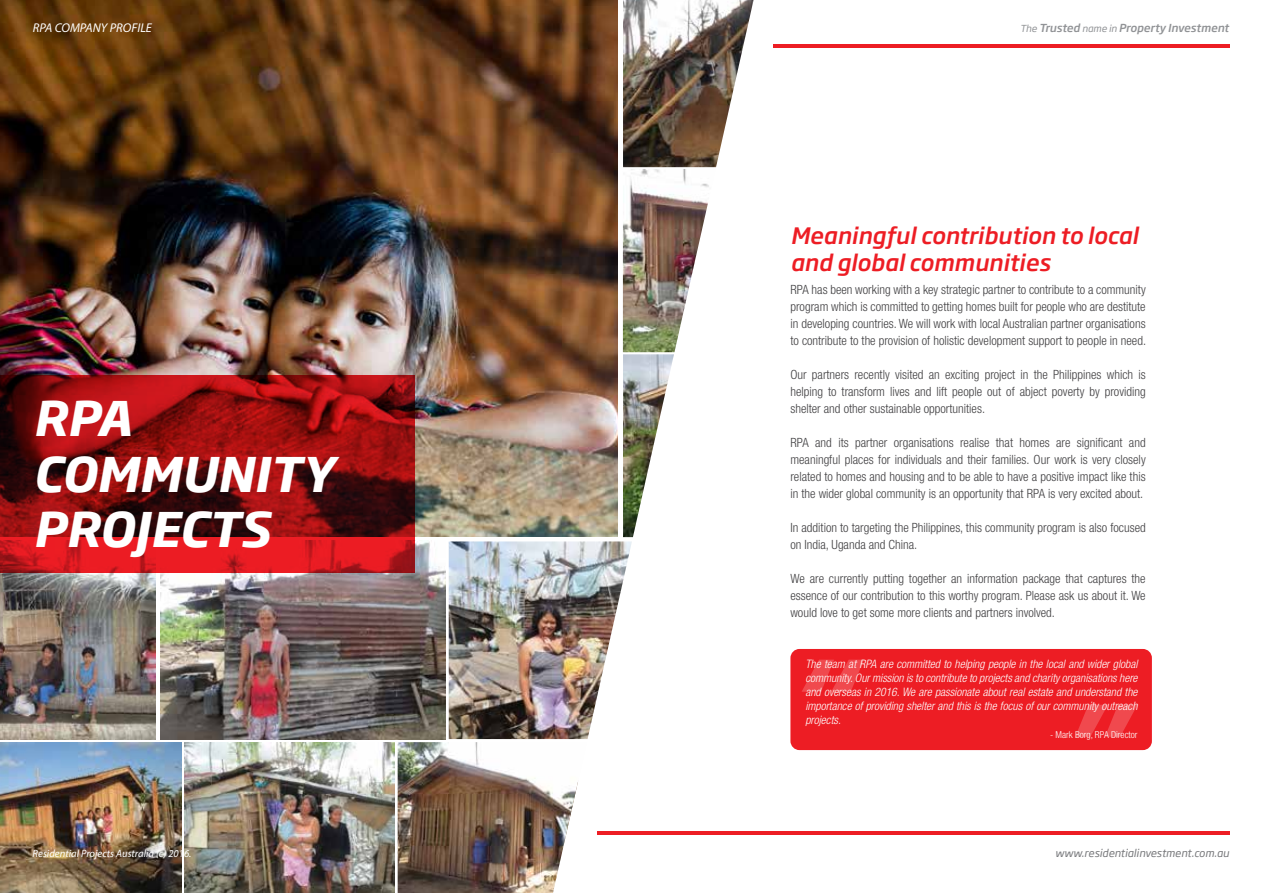
<style>
.page{position:relative;width:1263px;height:893px;background:#fff}
.page>*{position:absolute;margin:0;border:0;box-sizing:border-box;transform-origin:0 0}
.t1{font:italic 700 47.25px/55.8px "Soho Gothic Pro";color:#fff}
.t2{font:italic 500 22.35px/26.8px "Soho Gothic Pro";color:#ed1d24}
.t3{font:300 condensed 12.75px/17px "Helvetica Neue LT Pro";color:#414042;text-align:justify}
.t4{font:italic 12.75px "Myriad Pro";color:#fff}
.t5{font:italic 300 condensed 11.7px/14px "Helvetica Neue LT Pro";color:#fff;text-align:justify}
.t6{font:italic 500 10.95px "Soho Gothic Pro";color:#919396}
.t7{font:italic 10.65px "Myriad Pro";color:#fff}
.t8{font:italic 10.65px "Soho Gothic Pro";color:#77787b}
.t9{font:300 condensed 9.6px "Helvetica Neue LT Pro";color:#fff}
.s1{font-weight:400;font-size:9.6px}
</style>
<div class="page">
<img style="left:160px;top:540px;width:285px;height:199px">
<img style="left:0;top:573px;width:156px;height:166px">
<img style="left:623px;top:169px;width:86px;height:183px">
<img style="left:623px;top:0;width:130px;height:167px">
<img style="left:623px;top:354px;width:51px;height:183px">
<img style="left:185px;top:742px;width:209px;height:151px">
<img style="left:0;top:742px;width:182px;height:151px">
<img style="left:449px;top:541px;width:183px;height:198px">
<img style="left:398px;top:742px;width:180px;height:151px">
<img style="left:0;top:0;width:618px;height:536px">
<svg style="left:0;top:375px;width:415px;height:198px"></svg>
<div style="left:790px;top:649px;width:362px;height:101px;background:#ed1d24;border-radius:9px"></div>
<svg style="left:802px;top:660px;width:62px;height:32px"></svg>
<svg style="left:1075px;top:705px;width:62px;height:32px"></svg>
<hr style="left:773px;top:44px;width:456px;height:3px;background:#ed1d24">
<hr style="left:597px;top:832px;width:632px;height:3px;background:#ed1d24">
<p class="t4" style="left:33px;top:20px;width:120px">RPA COMPANY PROFILE</p>
<p class="t6" style="left:1020px;top:19px;width:210px"><span class="s1">The</span> Trusted <span class="s1">name in</span> Property Investment</p>
<h1 class="t1" style="left:33px;top:387px;width:303px">RPA<br>COMMUNITY<br>PROJECTS</h1>
<p class="t7" style="left:33px;top:847px;width:160px">Residential Projects Australia (c) 2016.</p>
<h2 class="t2" style="left:790px;top:221px;width:349px">Meaningful contribution to local and global communities</h2>
<p class="t3" style="left:790px;top:281px;width:357px">RPA has been working with a key strategic partner to contribute to a community program which is committed to getting homes built for people who are destitute in developing countries. We will work with local Australian partner organisations to contribute to the provision of holistic development support to people in need.</p>
<p class="t3" style="left:790px;top:366px;width:357px">Our partners recently visited an exciting project in the Philippines which is helping to transform lives and lift people out of abject poverty by providing shelter and other sustainable opportunities.</p>
<p class="t3" style="left:790px;top:434px;width:357px">RPA and its partner organisations realise that homes are significant and meaningful places for individuals and their families. Our work is very closely related to homes and housing and to be able to have a positive impact like this in the wider global community is an opportunity that RPA is very excited about.</p>
<p class="t3" style="left:790px;top:519px;width:357px">In addition to targeting the Philippines, this community program is also focused on India, Uganda and China.</p>
<p class="t3" style="left:790px;top:570px;width:357px">We are currently putting together an information package that captures the essence of our contribution to this worthy program. Please ask us about it. We would love to get some more clients and partners involved.</p>
<p class="t5" style="left:805px;top:657px;width:334px">The team at RPA are committed to helping people in the local and wider global community. Our mission is to contribute to projects and charity organisations here and overseas in 2016. We are passionate about real estate and understand the importance of providing shelter and this is the focus of our community outreach projects.</p>
<p class="t9" style="left:1050px;top:729px;width:89px">- Mark Borg, RPA Director</p>
<p class="t8" style="left:1055px;top:844px;width:175px">www.residentialinvestment.com.au</p>
</div>
